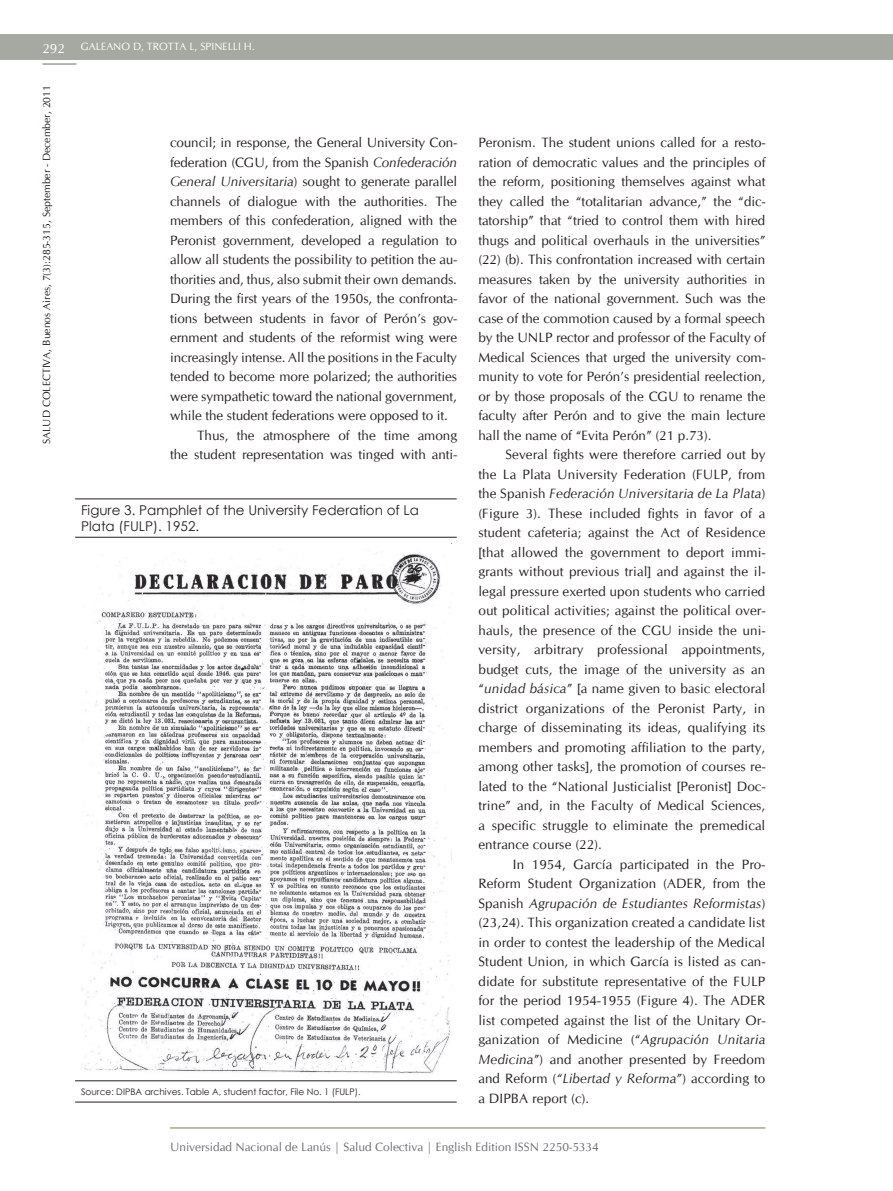
<style>
.page{position:relative;width:893px;height:1191px;background:#fff}
.page>*{position:absolute;margin:0;border:0;box-sizing:border-box;transform-origin:0 0}
.t1{font:13.5px/19.5px "CG Omega";color:#231f20;text-align:justify}
.t2{font:13.5px/16.2px "Century Gothic";color:#231f20}
.t3{font:12px "CG Omega";color:#6c6d70}
.t4{font:10.5px "CG Omega";color:#231f20}
.t5{font:10.5px "CG Omega";color:#fff}
.t6{font:9px "Century Gothic";color:#231f20}
.s1{font-size:13.5px}
.s2{font-style:italic}
</style>
<div class="page">
<div style="left:0;top:34px;width:893px;height:26px;background:#a6a9a1"></div>
<hr style="left:43px;top:64px;width:34px;height:1px;background:#6c6d70">
<hr style="left:170px;top:1127px;width:595px;height:1px;background:#a6a698">
<hr style="left:75px;top:1080px;width:382px;height:1px;background:#231f20">
<hr style="left:75px;top:1101px;width:382px;height:1px;background:#231f20">
<hr style="left:75px;top:498px;width:382px;height:1px;background:#231f20">
<hr style="left:75px;top:537px;width:382px;height:1px;background:#231f20">
<img style="left:81px;top:549px;width:369px;height:525px">
<p class="t5" style="left:43px;top:40px;width:214px"><span class="s1">292</span> Galeano D, Trotta L, Spinelli H.</p>
<p class="t4" style="left:40px;top:444px;width:360px;rotate:-90deg">SALUD COLECTIVA, Buenos Aires, 7(3):285-315, September - December, 2011</p>
<p class="t1" style="left:170px;top:133px;width:288px">council; in response, the General University Con-</p>
<p class="t1" style="left:170px;top:152px;width:288px">federation (CGU, from the Spanish <span class="s2">Confederación</span></p>
<p class="t1" style="left:170px;top:172px;width:288px"><span class="s2">General Universitaria</span>) sought to generate parallel</p>
<p class="t1" style="left:170px;top:191px;width:288px">channels of dialogue with the authorities. The</p>
<p class="t1" style="left:170px;top:211px;width:288px">members of this confederation, aligned with the</p>
<p class="t1" style="left:170px;top:230px;width:288px">Peronist government, developed a regulation to</p>
<p class="t1" style="left:170px;top:250px;width:288px">allow all students the possibility to petition the au-</p>
<p class="t1" style="left:170px;top:269px;width:288px">thorities and, thus, also submit their own demands.</p>
<p class="t1" style="left:170px;top:289px;width:288px">During the first years of the 1950s, the confronta-</p>
<p class="t1" style="left:170px;top:308px;width:289px">tions between students in favor of Perón’s gov-</p>
<p class="t1" style="left:170px;top:328px;width:288px">ernment and students of the reformist wing were</p>
<p class="t1" style="left:170px;top:347px;width:288px">increasingly intense. All the positions in the Faculty</p>
<p class="t1" style="left:170px;top:367px;width:288px">tended to become more polarized; the authorities</p>
<p class="t1" style="left:170px;top:386px;width:288px">were sympathetic toward the national government,</p>
<p class="t1" style="left:170px;top:406px;width:279px">while the student federations were opposed to it.</p>
<p class="t1" style="left:197px;top:425px;width:262px">Thus, the atmosphere of the time among</p>
<p class="t1" style="left:170px;top:445px;width:288px">the student representation was tinged with anti-</p>
<p class="t2" style="left:81px;top:502px;width:339px">Figure 3. Pamphlet of the University Federation of La<br>Plata (FULP). 1952.</p>
<p class="t6" style="left:81px;top:1085px;width:281px">Source: DIPBA archives. Table A, student factor, File No. 1 (FULP).</p>
<p class="t1" style="left:478px;top:133px;width:289px">Peronism. The student unions called for a resto&shy;ration of democratic values and the principles of the reform, positioning themselves against what they called the “totalitarian advance,” the “dic&shy;tatorship” that “tried to control them with hired thugs and political overhauls in the universities” (22) (b). This confrontation increased with certain measures taken by the university authorities in favor of the national government. Such was the case of the commotion caused by a formal speech by the UNLP</p>
<p class="t1" style="left:478px;top:328px;width:288px;text-indent:78px">rector and professor of the Faculty of Medical Sciences that urged the university com&shy;munity to vote for Perón’s presidential reelection, or by those proposals of the CGU to rename the faculty after Perón and to give the main lecture hall the name of “Evita Perón” (21 p.73).</p>
<p class="t1" style="left:478px;top:445px;width:289px;text-indent:27px">Several fights were therefore carried out by the La Plata University Federation (FULP, from the Spanish <span class="s2">Federación Universitaria de La Plata</span>) (Figure 3). These included fights in favor of a student cafeteria; against the Act of Residence [that allowed the government to deport immi&shy;grants without previous trial] and against the il&shy;legal pressure exerted upon students who carried out political activities; against the political over&shy;hauls, the presence of the CGU inside the uni&shy;versity, arbitrary professional appointments, budget cuts, the image of the university as an “<span class="s2">unidad básica</span>” [a name given to basic electoral district organizations of the Peronist Party, in charge of disseminating its ideas, qualifying its members and promoting affiliation to the party, among other tasks], the promotion of courses re&shy;lated to the “National Justicialist [Peronist] Doc&shy;trine” and, in the Faculty of Medical Sciences, a specific struggle to eliminate the premedical entrance course (22).</p>
<p class="t1" style="left:478px;top:854px;width:288px;text-align:left;text-indent:34px">In 1954, García participated in the Pro-Reform Student Organization (ADER, from the Spanish <span class="s2">Agrupación de Estudiantes Reformistas</span>) (23,24). This organization created a candidate list in order to contest the leadership of the Medical Student Union, in which García is listed as can&shy;didate for substitute representative of the FULP for the period 1954-1955 (Figure 4). The ADER list competed against the list of the Unitary Or&shy;ganization of Medicine (“<span class="s2">Agrupación Unitaria Medicina</span>”) and another presented by Freedom and Reform (<span class="s2">“Libertad y Reforma</span>”) according to a DIP BA report (c).</p>
<p class="t3" style="left:170px;top:1139px;width:430px">Universidad Nacional de Lanús | Salud Colectiva | English Edition ISSN 2250-5334</p>
</div>
